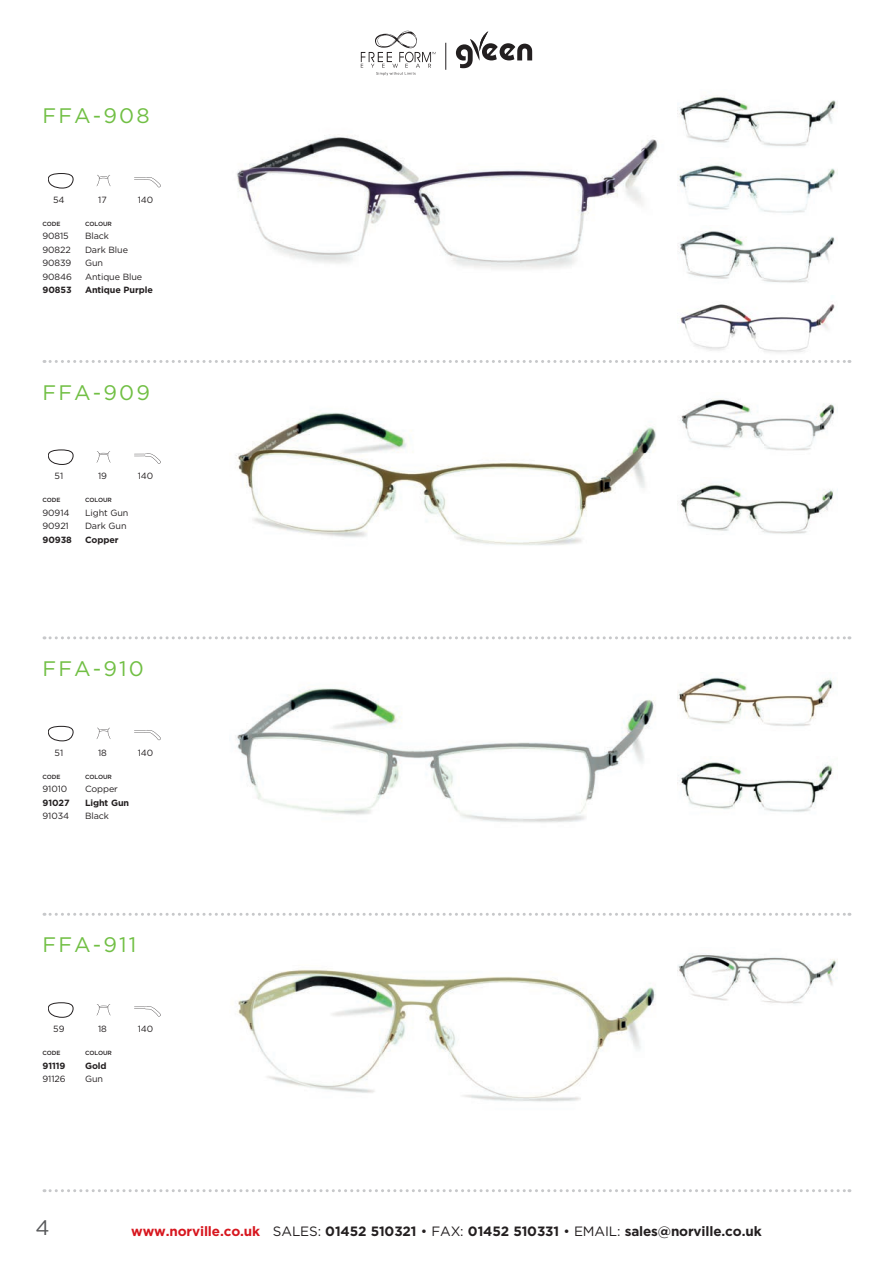
<style>
.page{position:relative;width:893px;height:1263px;background:#fff}
.page>*{position:absolute;margin:0;border:0;box-sizing:border-box;transform-origin:0 0}
.Frame_name_Green{font:21px "Gotham";letter-spacing:.1em;color:#71bf44}
.Frame_name_Green-2{font:21px "Gotham";color:#57585a}
.Body_copy_sans{font:700 13.5px "Gotham";letter-spacing:-.01em;color:#231f20}
.Code___colour{font:9px "Gotham";letter-spacing:-.01em;color:#231f20}
.Code___colour_Bold{font:700 9px "Gotham";letter-spacing:-.01em;color:#231f20}
.Measurements{font:9px "Gotham";letter-spacing:-.01em;color:#231f20}
.Code___colour_Header{font:500 6px "Gotham";letter-spacing:-.01em;color:#231f20}
.s1{color:#d7171f}
.s2{font-weight:400}
</style>
<div class="page">
<svg style="left:44px;top:360px;width:806px;height:3px"></svg>
<svg style="left:44px;top:913px;width:806px;height:3px"></svg>
<svg style="left:44px;top:636px;width:806px;height:3px"></svg>
<svg style="left:44px;top:1189px;width:806px;height:3px"></svg>
<svg style="left:456px;top:31px;width:76px;height:37px"></svg>
<svg style="left:361px;top:31px;width:75px;height:45px"></svg>
<svg style="left:445px;top:43px;width:1px;height:27px"></svg>
<img style="left:236px;top:135px;width:422px;height:134px">
<img style="left:678px;top:231px;width:157px;height:52px">
<img style="left:678px;top:165px;width:157px;height:48px">
<img style="left:679px;top:96px;width:158px;height:51px">
<img style="left:680px;top:304px;width:155px;height:49px">
<img style="left:237px;top:969px;width:419px;height:133px">
<img style="left:678px;top:954px;width:158px;height:50px">
<svg style="left:48px;top:1002px;width:26px;height:16px"></svg>
<svg style="left:134px;top:1006px;width:27px;height:11px"></svg>
<svg style="left:96px;top:1004px;width:15px;height:12px"></svg>
<img style="left:236px;top:688px;width:419px;height:135px">
<img style="left:678px;top:762px;width:155px;height:50px">
<img style="left:678px;top:677px;width:155px;height:50px">
<svg style="left:48px;top:726px;width:26px;height:15px"></svg>
<svg style="left:134px;top:730px;width:27px;height:10px"></svg>
<svg style="left:96px;top:727px;width:15px;height:12px"></svg>
<img style="left:235px;top:412px;width:421px;height:133px">
<img style="left:680px;top:484px;width:154px;height:50px">
<img style="left:679px;top:399px;width:156px;height:52px">
<svg style="left:48px;top:450px;width:26px;height:15px"></svg>
<svg style="left:134px;top:453px;width:27px;height:11px"></svg>
<svg style="left:96px;top:451px;width:15px;height:12px"></svg>
<svg style="left:48px;top:173px;width:26px;height:15px"></svg>
<svg style="left:134px;top:177px;width:27px;height:10px"></svg>
<svg style="left:96px;top:175px;width:15px;height:12px"></svg>
<p class="Frame_name_Green" style="left:43px;top:102px;width:109px">FFA-908</p>
<p class="Measurements" style="left:53px;top:194px;width:13px">54</p>
<p class="Measurements" style="left:98px;top:194px;width:10px">17</p>
<p class="Measurements" style="left:138px;top:194px;width:17px">140</p>
<p class="Code___colour_Header" style="left:43px;top:220px;width:20px">CODE</p>
<p class="Code___colour_Header" style="left:85px;top:220px;width:28px">COLOUR</p>
<p class="Code___colour" style="left:43px;top:230px;width:28px">90815</p>
<p class="Code___colour" style="left:85px;top:230px;width:25px">Black</p>
<p class="Code___colour" style="left:43px;top:244px;width:30px">90822</p>
<p class="Code___colour" style="left:85px;top:244px;width:45px">Dark Blue</p>
<p class="Code___colour" style="left:43px;top:257px;width:30px">90839</p>
<p class="Code___colour" style="left:85px;top:257px;width:19px">Gun</p>
<p class="Code___colour" style="left:43px;top:271px;width:31px">90846</p>
<p class="Code___colour" style="left:85px;top:271px;width:59px">Antique Blue</p>
<p class="Code___colour_Bold" style="left:43px;top:284px;width:31px">90853</p>
<p class="Code___colour_Bold" style="left:85px;top:284px;width:69px">Antique Purple</p>
<p class="Frame_name_Green" style="left:43px;top:379px;width:109px">FFA-909</p>
<p class="Measurements" style="left:55px;top:470px;width:10px">51</p>
<p class="Measurements" style="left:98px;top:470px;width:10px">19</p>
<p class="Measurements" style="left:138px;top:470px;width:17px">140</p>
<p class="Code___colour_Header" style="left:43px;top:496px;width:20px">CODE</p>
<p class="Code___colour_Header" style="left:85px;top:496px;width:28px">COLOUR</p>
<p class="Code___colour" style="left:43px;top:507px;width:28px">90914</p>
<p class="Code___colour" style="left:85px;top:507px;width:45px">Light Gun</p>
<p class="Code___colour" style="left:43px;top:520px;width:28px">90921</p>
<p class="Code___colour" style="left:85px;top:520px;width:43px">Dark Gun</p>
<p class="Code___colour_Bold" style="left:43px;top:534px;width:31px">90938</p>
<p class="Code___colour_Bold" style="left:85px;top:534px;width:35px">Copper</p>
<p class="Frame_name_Green" style="left:43px;top:655px;width:103px">FFA-910</p>
<p class="Measurements" style="left:55px;top:747px;width:10px">51</p>
<p class="Measurements" style="left:98px;top:747px;width:10px">18</p>
<p class="Measurements" style="left:138px;top:747px;width:17px">140</p>
<p class="Code___colour_Header" style="left:43px;top:773px;width:20px">CODE</p>
<p class="Code___colour_Header" style="left:85px;top:773px;width:28px">COLOUR</p>
<p class="Code___colour" style="left:43px;top:783px;width:26px">91010</p>
<p class="Code___colour" style="left:85px;top:783px;width:34px">Copper</p>
<p class="Code___colour_Bold" style="left:43px;top:797px;width:29px">91027</p>
<p class="Code___colour_Bold" style="left:85px;top:797px;width:46px">Light Gun</p>
<p class="Code___colour" style="left:43px;top:810px;width:28px">91034</p>
<p class="Code___colour" style="left:85px;top:810px;width:25px">Black</p>
<p class="Frame_name_Green" style="left:43px;top:931px;width:95px">FFA-911</p>
<p class="Measurements" style="left:53px;top:1023px;width:13px">59</p>
<p class="Measurements" style="left:98px;top:1023px;width:10px">18</p>
<p class="Measurements" style="left:138px;top:1023px;width:17px">140</p>
<p class="Code___colour_Header" style="left:43px;top:1049px;width:20px">CODE</p>
<p class="Code___colour_Header" style="left:85px;top:1049px;width:28px">COLOUR</p>
<p class="Code___colour_Bold" style="left:43px;top:1059px;width:24px">91119</p>
<p class="Code___colour_Bold" style="left:85px;top:1059px;width:23px">Gold</p>
<p class="Code___colour" style="left:43px;top:1073px;width:25px">91126</p>
<p class="Code___colour" style="left:85px;top:1073px;width:19px">Gun</p>
<p class="Frame_name_Green-2" style="left:35px;top:1214px;width:16px">4</p>
<p class="Body_copy_sans" style="left:131px;top:1222px;width:632px"><span class="s1">www.norville.co.uk</span> <span class="s2">SALES:</span> 01452 510321 <span class="s2">• FAX:</span> 01452 510331 <span class="s2">• EMAIL:</span> sales@norville.co.uk</p>
</div>
